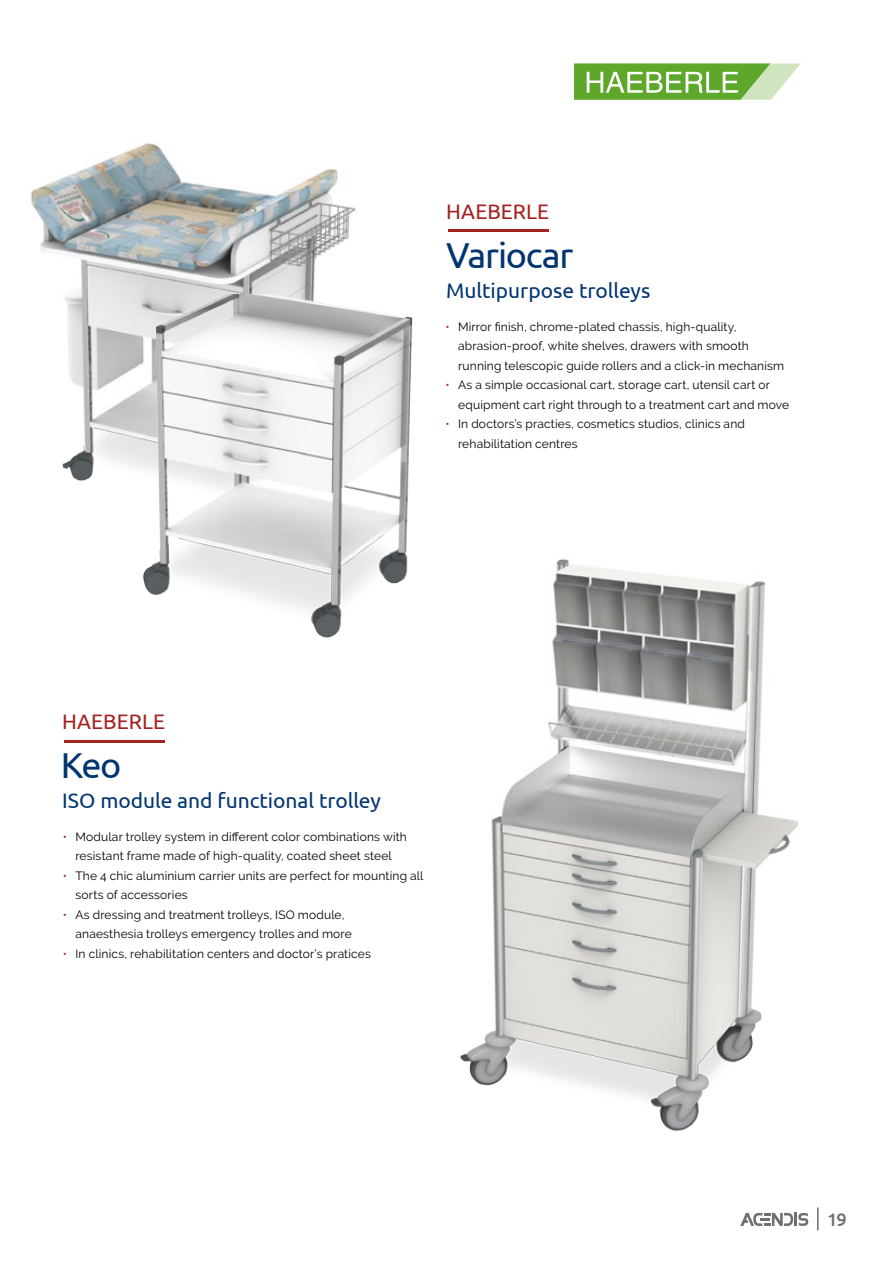
<style>
.page{position:relative;width:893px;height:1263px;background:#fff}
.page>*{position:absolute;margin:0;border:0;box-sizing:border-box;transform-origin:0 0}
.t1{font:36px "Ubuntu";color:#003570}
.t2{font:21px "Ubuntu";color:#003570}
.t3{font:21px "Ubuntu";letter-spacing:.005em;color:#a42220}
.t4{font:500 18px "Ubuntu";color:#6f6f6e}
.t5{font:12px/19.5px "Raleway";letter-spacing:.015em;color:#000}
.s1{color:#a42220}
</style>
<div class="page">
<svg style="left:574px;top:64px;width:226px;height:36px"></svg>
<img style="left:30px;top:143px;width:326px;height:338px">
<img style="left:133px;top:294px;width:280px;height:344px">
<hr style="left:448px;top:229px;width:101px;height:2px;background:#a42220">
<hr style="left:64px;top:740px;width:100px;height:2px;background:#a42220">
<img style="left:460px;top:558px;width:339px;height:573px">
<svg style="left:740px;top:1213px;width:68px;height:13px"></svg>
<hr style="left:817px;top:1207px;width:2px;height:23px;background:#6f6f6e">
<h2 class="t3" style="left:446px;top:199px;width:105px">haeberle</h2>
<h1 class="t1" style="left:446px;top:233px;width:128px">Variocar</h1>
<h2 class="t2" style="left:446px;top:277px;width:206px">Multipurpose trolleys</h2>
<p class="t5" style="left:458px;top:317px;width:328px;text-indent:-13px"><span class="s1">•</span> Mirror finish, chrome-plated chassis, high-quality, abrasion-proof, white shelves, drawers with smooth running telescopic guide rollers and a click-in mechanism</p>
<p class="t5" style="left:458px;top:375px;width:332px;text-indent:-13px"><span class="s1">•</span> As a simple occasional cart, storage cart, utensil cart or equipment cart right through to a treatment cart and move</p>
<p class="t5" style="left:458px;top:414px;width:288px;text-indent:-13px"><span class="s1">•</span> In doctors’s practies, cosmetics studios, clinics and rehabilitation centres</p>
<h2 class="t3" style="left:62px;top:709px;width:105px">haeberle</h2>
<h1 class="t1" style="left:61px;top:743px;width:62px">Keo</h1>
<h2 class="t2" style="left:62px;top:788px;width:320px">Iso module and functional trolley</h2>
<p class="t5" style="left:63px;top:826px;width:346px;text-align:center"><span class="s1">•</span> Modular trolley system in different color combinations with resistant frame made of high-quality, coated sheet steel</p>
<p class="t5" style="left:75px;top:865px;width:350px;text-indent:-13px"><span class="s1">•</span> The 4 chic aluminium carrier units are perfect for mounting all sorts of accessories</p>
<p class="t5" style="left:75px;top:904px;width:278px;text-indent:-13px"><span class="s1">•</span> As dressing and treatment trolleys, ISO module, anaesthesia trolleys emergency trolles and more</p>
<p class="t5" style="left:63px;top:943px;width:310px"><span class="s1">•</span> In clinics, rehabilitation centers and doctor’s pratices</p>
<h3 class="t4" style="left:827px;top:1208px;width:21px">19</h3>
</div>
